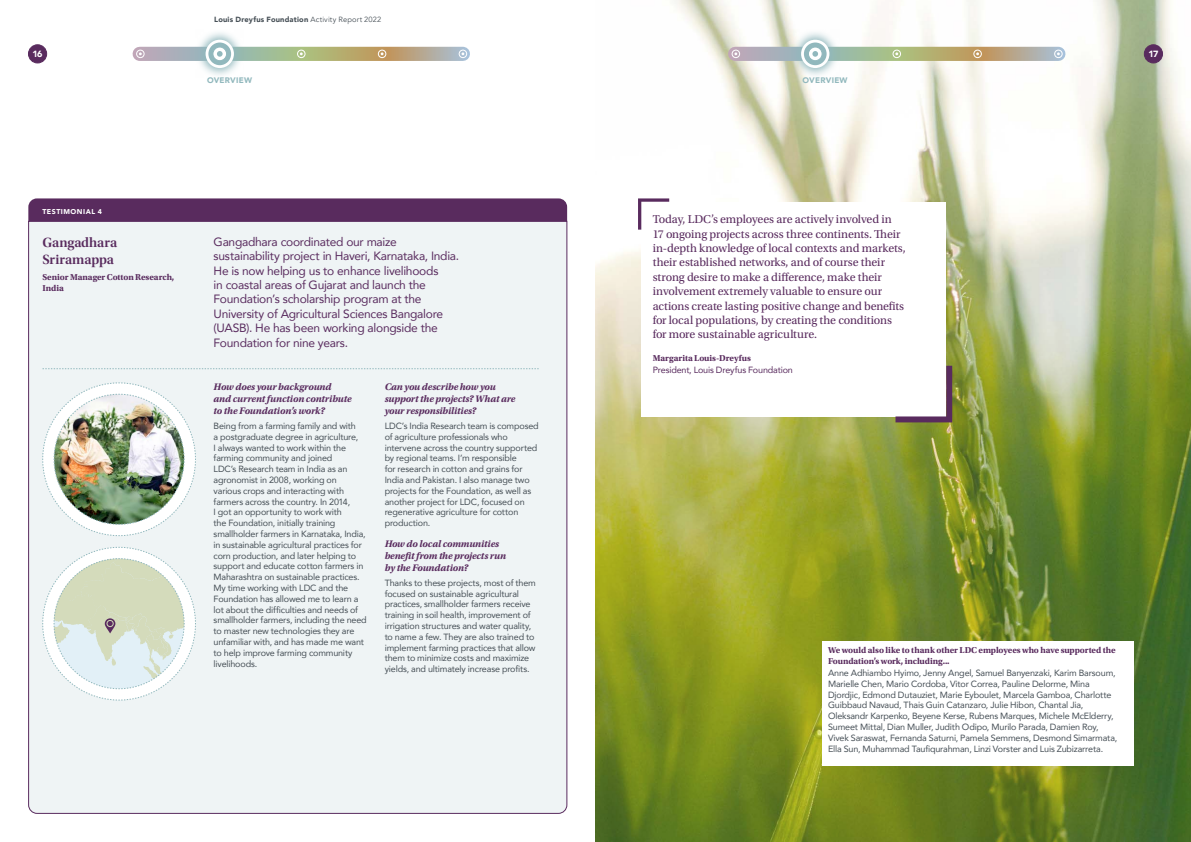
<style>
.page{position:relative;width:1191px;height:842px;background:#fff}
.page>*{position:absolute;margin:0;border:0;box-sizing:border-box;transform-origin:0 0}
._01_heads_T3_serif_14{font:14px/16.8px "Utopia Std Semibold Subh";letter-spacing:-.01em;color:#592b5e}
._01_serif_intro_T1{font:12px/14.4px "Utopia Std";letter-spacing:-.01em;color:#592b5e}
._01_Head_T3{font:12px/14.4px "Avenir";letter-spacing:-.02em;color:#592b5e}
._02_Q_A_heads{font:italic 700 10px/12px "Utopia Std";letter-spacing:-.015em;color:#592b5e}
._02_projects_bodycopy{font:9px/10.8px "Avenir";letter-spacing:-.02em;color:#464f56}
._02_proj_heads{font:700 9px/10.8px "Utopia Std";letter-spacing:-.01em;color:#592b5e}
._02_projects_bodycopy-2{font:9px "Avenir";letter-spacing:-.02em;color:#592b5e}
.t1{font:900 9px "Avenir";color:#fff}
.t2{font:900 8px "Avenir";letter-spacing:.035em;color:#91b8bd}
.t3{font:900 7.5px "Avenir";letter-spacing:.025em;color:#464f56}
._02_projects_bodycopy-3{font:900 7px "Avenir";letter-spacing:.07em;color:#fff}
.s1{font-weight:400}
</style>
<div class="page">
<img style="left:595px;top:0;width:596px;height:842px">
<div style="left:641px;top:202px;width:305px;height:214px;background:#fff"></div>
<svg style="left:638px;top:198px;width:31px;height:32px"></svg>
<svg style="left:895px;top:366px;width:57px;height:56px"></svg>
<div style="left:28px;top:221px;width:539px;height:593px;background:#eff4f5"></div>
<img style="left:42px;top:383px;width:154px;height:153px">
<div style="left:28px;top:198px;width:539px;height:23px;background:#592b5e"></div>
<svg style="left:43px;top:369px;width:496px;height:1px"></svg>
<svg style="left:42px;top:547px;width:154px;height:153px"></svg>
<div style="left:822px;top:641px;width:312px;height:124px;background:#fff"></div>
<div style="left:1144px;top:45px;width:18px;height:18px;background:#592b5e;border-radius:50%"></div>
<div style="left:1144px;top:45px;width:18px;height:18px;border:1px solid #592b5e;border-radius:50%"></div>
<svg style="left:735px;top:47px;width:323px;height:14px"></svg>
<div style="left:892px;top:50px;width:9px;height:8px;border:1px solid #fff;border-radius:50%"></div>
<div style="left:731px;top:50px;width:9px;height:8px;border:1px solid #fff;border-radius:50%"></div>
<div style="left:973px;top:50px;width:8px;height:8px;border:1px solid #fff;border-radius:50%"></div>
<div style="left:1054px;top:50px;width:8px;height:8px;border:1px solid #fff;border-radius:50%"></div>
<svg style="left:790px;top:29px;width:49px;height:49px"></svg>
<svg style="left:801px;top:40px;width:28px;height:28px"></svg>
<div style="left:804px;top:43px;width:22px;height:22px;background:#91b8bd;border-radius:50%"></div>
<div style="left:808px;top:47px;width:14px;height:14px;background:#fff;border-radius:50%"></div>
<div style="left:808px;top:47px;width:14px;height:14px;border:1px solid #91b8bd;border-radius:50%"></div>
<svg style="left:812px;top:51px;width:6px;height:6px"></svg>
<div style="left:28px;top:45px;width:19px;height:18px;background:#592b5e;border-radius:50%"></div>
<div style="left:28px;top:45px;width:19px;height:18px;border:1px solid #592b5e;border-radius:50%"></div>
<svg style="left:140px;top:47px;width:323px;height:14px"></svg>
<div style="left:297px;top:50px;width:8px;height:8px;border:1px solid #fff;border-radius:50%"></div>
<div style="left:136px;top:50px;width:9px;height:8px;border:1px solid #fff;border-radius:50%"></div>
<div style="left:378px;top:50px;width:8px;height:8px;border:1px solid #fff;border-radius:50%"></div>
<div style="left:459px;top:50px;width:8px;height:8px;border:1px solid #fff;border-radius:50%"></div>
<svg style="left:195px;top:32px;width:49px;height:43px"></svg>
<svg style="left:206px;top:40px;width:28px;height:28px"></svg>
<div style="left:208px;top:43px;width:23px;height:22px;background:#91b8bd;border-radius:50%"></div>
<div style="left:213px;top:47px;width:14px;height:14px;background:#fff;border-radius:50%"></div>
<div style="left:213px;top:47px;width:14px;height:14px;border:1px solid #91b8bd;border-radius:50%"></div>
<svg style="left:217px;top:51px;width:6px;height:6px"></svg>
<p class="t3" style="left:214px;top:13px;width:169px">Louis Dreyfus Foundation <span class="s1">Activity Report 2022</span></p>
<p class="t1" style="left:33px;top:47px;width:12px">16</p>
<p class="t1" style="left:1148px;top:47px;width:11px">17</p>
<p class="t2" style="left:207px;top:73px;width:47px">OVERVIEW</p>
<p class="t2" style="left:802px;top:73px;width:47px">OVERVIEW</p>
<p class="_02_projects_bodycopy-3" style="left:43px;top:205px;width:61px">TESTIMONIAL 4</p>
<p class="_01_heads_T3_serif_14" style="left:43px;top:234px;width:76px">Gangadhara<br>Sriramappa</p>
<p class="_02_proj_heads" style="left:43px;top:272px;width:133px">Senior Manager Cotton Research,<br>India</p>
<p class="_01_Head_T3" style="left:214px;top:234px;width:247px">Gangadhara coordinated our maize sustainability project in Haveri, Karnataka, India.<br>He is now helping us to enhance livelihoods<br>in coastal areas of Gujarat and launch the Foundation’s scholarship program at the University of Agricultural Sciences Bangalore (UASB). He has been working alongside the Foundation for nine years.</p>
<p class="_01_serif_intro_T1" style="left:653px;top:212px;width:254px">Today, LDC’s employees are actively involved in 17 ongoing projects across three continents. Their in-depth knowledge of local contexts and markets, their established networks, and of course their strong desire to make a difference, make their involvement extremely valuable to ensure our actions create lasting positive change and benefits for local populations, by creating the conditions for more sustainable agriculture.</p>
<p class="_02_proj_heads" style="left:653px;top:352px;width:100px">Margarita Louis-Dreyfus</p>
<p class="_02_projects_bodycopy-2" style="left:653px;top:362px;width:142px">President, Louis Dreyfus Foundation</p>
<p class="_02_Q_A_heads" style="left:214px;top:381px;width:139px">How does your background and current function contribute to the Foundation’s work?</p>
<p class="_02_projects_bodycopy" style="left:214px;top:420px;width:155px">Being from a farming family and with<br>a postgraduate degree in agriculture,<br>I always wanted to work within the farming community and joined<br>LDC’s Research team in India as an agronomist in 2008, working on<br>various crops and interacting with farmers across the country. In 2014,<br>I got an opportunity to work with<br>the Foundation, initially training smallholder farmers in Karnataka, India, in sustainable agricultural practices for corn production, and later helping to support and educate cotton farmers in Maharashtra on sustainable practices.<br>My time working with LDC and the Foundation has allowed me to learn a lot about the difficulties and needs of smallholder farmers, including the need to master new technologies they are unfamiliar with, and has made me want to help improve farming community livelihoods.</p>
<p class="_02_Q_A_heads" style="left:385px;top:381px;width:132px">Can you describe how you support the projects? What are your responsibilities?</p>
<p class="_02_projects_bodycopy" style="left:385px;top:420px;width:156px">LDC’s India Research team is composed of agriculture professionals who intervene across the country supported by regional teams. I’m responsible<br>for research in cotton and grains for India and Pakistan. I also manage two projects for the Foundation, as well as another project for LDC, focused on regenerative agriculture for cotton production.</p>
<p class="_02_Q_A_heads" style="left:385px;top:538px;width:123px">How do local communities benefit from the projects run by the Foundation?</p>
<p class="_02_projects_bodycopy" style="left:385px;top:577px;width:153px">Thanks to these projects, most of them focused on sustainable agricultural practices, smallholder farmers receive training in soil health, improvement of irrigation structures and water quality, to name a few. They are also trained to implement farming practices that allow them to minimize costs and maximize yields, and ultimately increase profits.</p>
<p class="_02_proj_heads" style="left:828px;top:645px;width:289px">We would also like to thank other LDC employees who have supported the<br>Foundation’s work, including...</p>
<p class="_02_projects_bodycopy" style="left:828px;top:667px;width:291px">Anne Adhiambo Hyimo, Jenny Angel, Samuel Banyenzaki, Karim Barsoum, Marielle Chen, Mario Cordoba, Vitor Correa, Pauline Delorme, Mina Djordjic, Edmond Dutauziet, Marie Eyboulet, Marcela Gamboa, Charlotte Guibbaud Navaud, Thais Guin Catanzaro, Julie Hibon, Chantal Jia, Oleksandr Karpenko, Beyene Kerse, Rubens Marques, Michele McElderry, Sumeet Mittal, Dian Muller, Judith Odipo, Murilo Parada, Damien Roy, Vivek Saraswat, Fernanda Saturni, Pamela Semmens, Desmond Simarmata, Ella Sun, Muhammad Taufiqurahman, Linzi Vorster and Luis Zubizarreta.</p>
</div>
